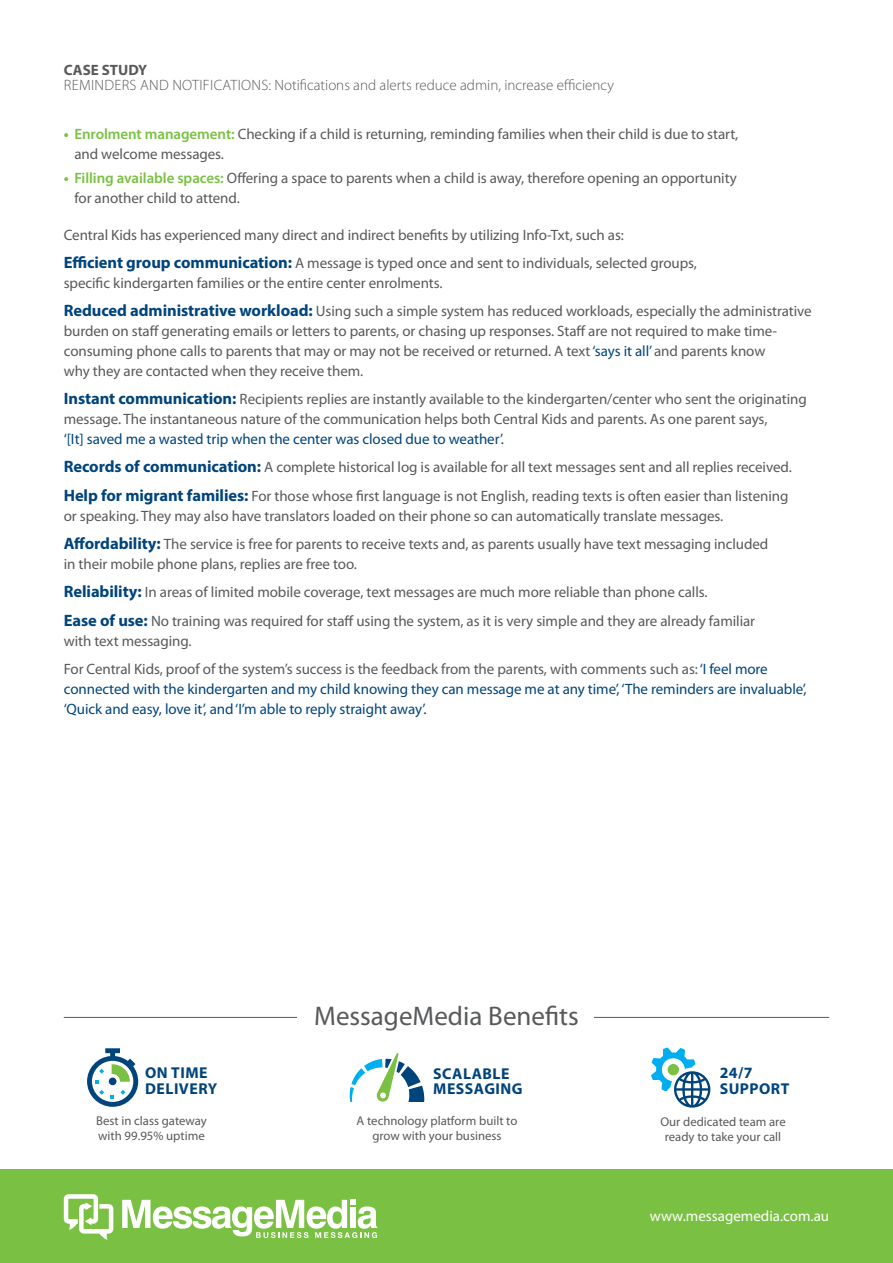
<style>
.page{position:relative;width:893px;height:1263px;background:#fff}
.page>*{position:absolute;margin:0;border:0;box-sizing:border-box;transform-origin:0 0}
.t1{font:27px "Myriad Pro";color:#58595b}
.t2{font:700 15.75px/15.8px "Myriad Pro";letter-spacing:.03em;color:#00447c}
.t3{font:15px/28.3px "Myriad Pro";letter-spacing:-.005em;color:#58595b}
.t4{font:15px/19.8px "Myriad Pro";letter-spacing:-.005em;color:#00447c}
.t5{font:300 15px "Myriad Pro";color:#58595b}
.t6{font:15px "Myriad Pro";color:#fff}
.t7{font:700 15px "Myriad Pro";color:#58595b}
.t8{font:12.75px/15px "Myriad Pro";color:#58595b;text-align:center}
.s1{font-weight:700;color:#7ac143}
.s2{font-weight:600;color:#7ac143}
.s3{font-weight:700;font-size:16.5px;color:#00447c}
.s4{color:#00447c}
</style>
<div class="page">
<svg style="left:350px;top:1053px;width:74px;height:49px"></svg>
<svg style="left:87px;top:1048px;width:51px;height:59px"></svg>
<svg style="left:651px;top:1047px;width:59px;height:61px"></svg>
<hr style="left:594px;top:1017px;width:235px;height:1px;background:#58595b">
<hr style="left:64px;top:1017px;width:233px;height:1px;background:#58595b">
<div style="left:0;top:1169px;width:893px;height:94px;background:#7ac143"></div>
<svg style="left:64px;top:1194px;width:49px;height:46px"></svg>
<svg style="left:122px;top:1200px;width:255px;height:38px"></svg>
<p class="t7" style="left:64px;top:60px;width:85px">CASE STUDY</p>
<p class="t5" style="left:64px;top:76px;width:552px">REMINDERS AND NOTIFICATIONS: Notifications and alerts reduce admin, increase efficiency</p>
<p class="t3" style="left:74px;top:124px;width:665px;line-height:19.8px;text-indent:-11px"><span class="s1">•</span> <span class="s2">Enrolment management:</span> Checking if a child is returning, reminding families when their child is due to start, and welcome messages.</p>
<p class="t3" style="left:74px;top:168px;width:664px;line-height:19.8px;text-indent:-11px"><span class="s1">•</span> <span class="s2">Filling available spaces:</span> Offering a space to parents when a child is away, therefore opening an opportunity for another child to attend.</p>
<p class="t3" style="left:64px;top:220px;width:635px">Central Kids has experienced many direct and indirect benefits by utilizing Info-Txt, such as:<br><span class="s3">Efficient group communication:</span> A message is typed once and sent to individuals, selected groups,</p>
<p class="t3" style="left:64px;top:268px;width:749px">specific kindergarten families or the entire center enrolments.<br><span class="s3">Reduced administrative workload:</span> Using such a simple system has reduced workloads, especially the administrative</p>
<p class="t3" style="left:64px;top:321px;width:715px;line-height:19.8px">burden on staff generating emails or letters to parents, or chasing up responses. Staff are not required to make time&shy;consuming phone calls to parents that may or may not be received or returned. A text <span class="s4">‘says it all’</span> and parents know why they are contacted when they receive them.</p>
<p class="t3" style="left:64px;top:389px;width:744px;line-height:19.8px"><span class="s3">Instant communication:</span> Recipients replies are instantly available to the kindergarten/center who sent the originating message. The instantaneous nature of the communication helps both Central Kids and parents. As one parent says,</p>
<p class="t3" style="left:64px;top:425px;width:729px"><span class="s4">‘[It] saved me a wasted trip when the center was closed due to weather’.<br></span><span class="s3">Records of communication:</span> A complete historical log is available for all text messages sent and all replies received.<br><span class="s3">Help for migrant families:</span> For those whose first language is not English, reading texts is often easier than listening</p>
<p class="t3" style="left:64px;top:501px;width:706px">or speaking. They may also have translators loaded on their phone so can automatically translate messages.<br><span class="s3">Affordability:</span> The service is free for parents to receive texts and, as parents usually have text messaging included</p>
<p class="t3" style="left:64px;top:549px;width:693px">in their mobile phone plans, replies are free too.<br><span class="s3">Reliability:</span> In areas of limited mobile coverage, text messages are much more reliable than phone calls.<br><span class="s3">Ease of use:</span> No training was required for staff using the system, as it is very simple and they are already familiar</p>
<p class="t3" style="left:64px;top:626px;width:705px">with text messaging.<br>For Central Kids, proof of the system’s success is the feedback from the parents, with comments such as: <span class="s4">‘I feel more</span></p>
<p class="t4" style="left:64px;top:679px;width:744px">connected with the kindergarten and my child knowing they can message me at any time’, ‘The reminders are invaluable’, ‘Quick and easy, love it’, and ‘I’m able to reply straight away’.</p>
<p class="t2" style="left:145px;top:1064px;width:74px">ON TIME<br>DELIVERY</p>
<p class="t8" style="left:96px;top:1113px;width:112px;text-align:left">Best in class gateway with 99.95% uptime</p>
<h1 class="t1" style="left:314px;top:1000px;width:266px">MessageMedia Benefits</h1>
<p class="t2" style="left:433px;top:1065px;width:91px">SCALABLE<br>MESSAGING</p>
<p class="t8" style="left:357px;top:1113px;width:162px">A technology platform built to grow with your business</p>
<p class="t2" style="left:720px;top:1064px;width:71px">24/7<br>SUPPORT</p>
<p class="t8" style="left:660px;top:1114px;width:127px">Our dedicated team are ready to take your call</p>
<p class="t6" style="left:650px;top:1207px;width:181px">www.messagemedia.com.au</p>
</div>
